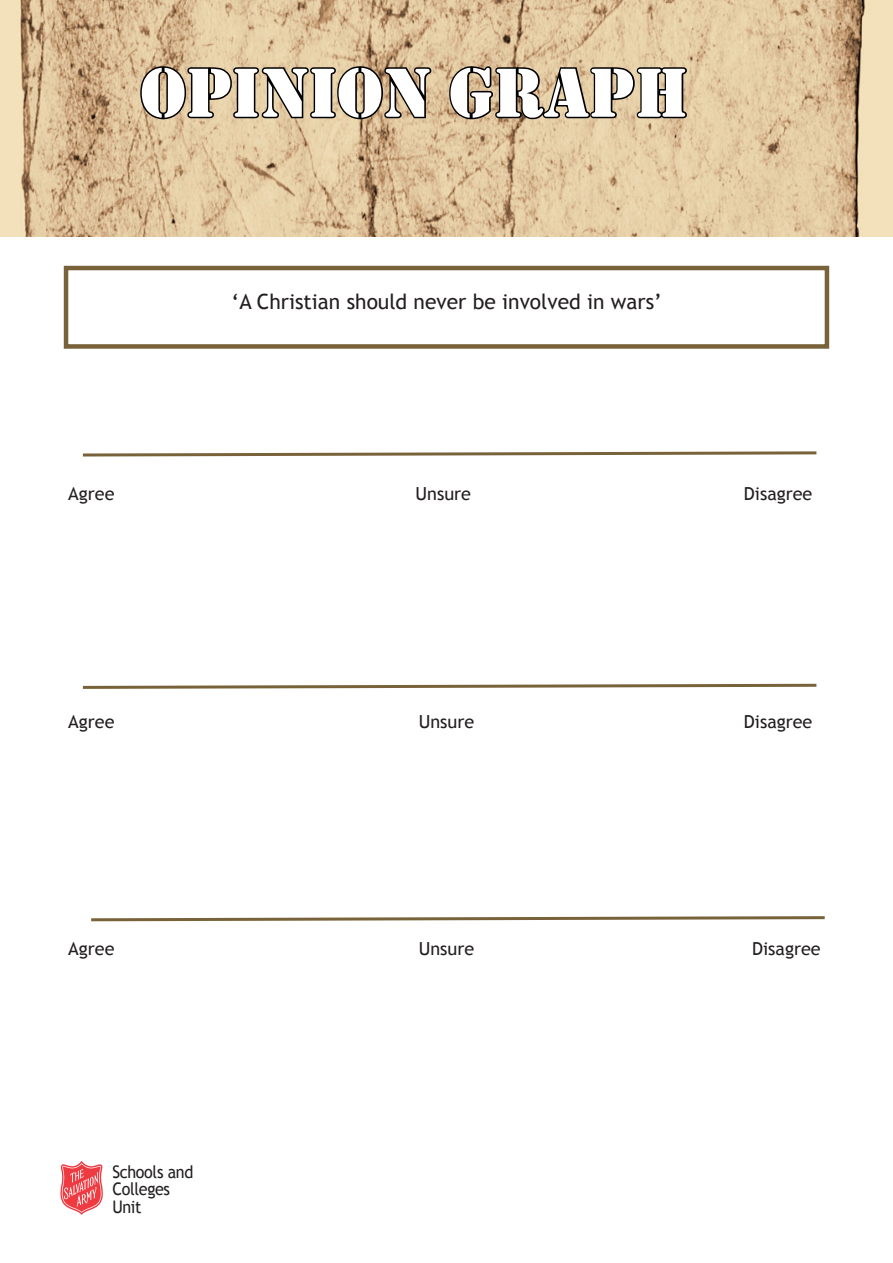
<style>
.page{position:relative;width:893px;height:1263px;background:#fff}
.page>*{position:absolute;margin:0;border:0;box-sizing:border-box;transform-origin:0 0}
.t1{font:72px "Stencil";color:#fff}
.t2{font:21px "Trebuchet MS";color:#231f20}
.t3{font:18px "Trebuchet MS";color:#231f20}
.t4{font:17.25px/17.2px "Trebuchet MS";letter-spacing:-.02em;color:#231f20;scale:.93 1}
</style>
<div class="page">
<div style="left:64px;top:266px;width:765px;height:83px;border:4px solid #786239"></div>
<svg style="left:60px;top:1161px;width:43px;height:54px"></svg>
<img style="left:0;top:0;width:893px;height:236px">
<svg style="left:139px;top:65px;width:295px;height:56px;background:#9b896d"></svg>
<svg style="left:448px;top:64px;width:241px;height:74px;background:#ab9778"></svg>
<svg style="left:82px;top:451px;width:735px;height:6px"></svg>
<svg style="left:82px;top:683px;width:735px;height:6px"></svg>
<svg style="left:91px;top:916px;width:734px;height:6px"></svg>
<p class="t1" style="left:140px;top:51px;width:550px">OPINION GRAPH</p>
<p class="t2" style="left:232px;top:289px;width:432px">‘A Christian should never be involved in wars’</p>
<p class="t3" style="left:68px;top:483px;width:48px">Agree</p>
<p class="t3" style="left:416px;top:483px;width:57px">Unsure</p>
<p class="t3" style="left:744px;top:483px;width:70px">Disagree</p>
<p class="t3" style="left:68px;top:711px;width:48px">Agree</p>
<p class="t3" style="left:68px;top:938px;width:48px">Agree</p>
<p class="t4" style="left:112px;top:1164px;width:89px">Schools and<br>Colleges<br>Unit</p>
<p class="t3" style="left:419px;top:711px;width:57px">Unsure</p>
<p class="t3" style="left:419px;top:938px;width:57px">Unsure</p>
<p class="t3" style="left:744px;top:711px;width:70px">Disagree</p>
<p class="t3" style="left:752px;top:938px;width:70px">Disagree</p>
</div>
